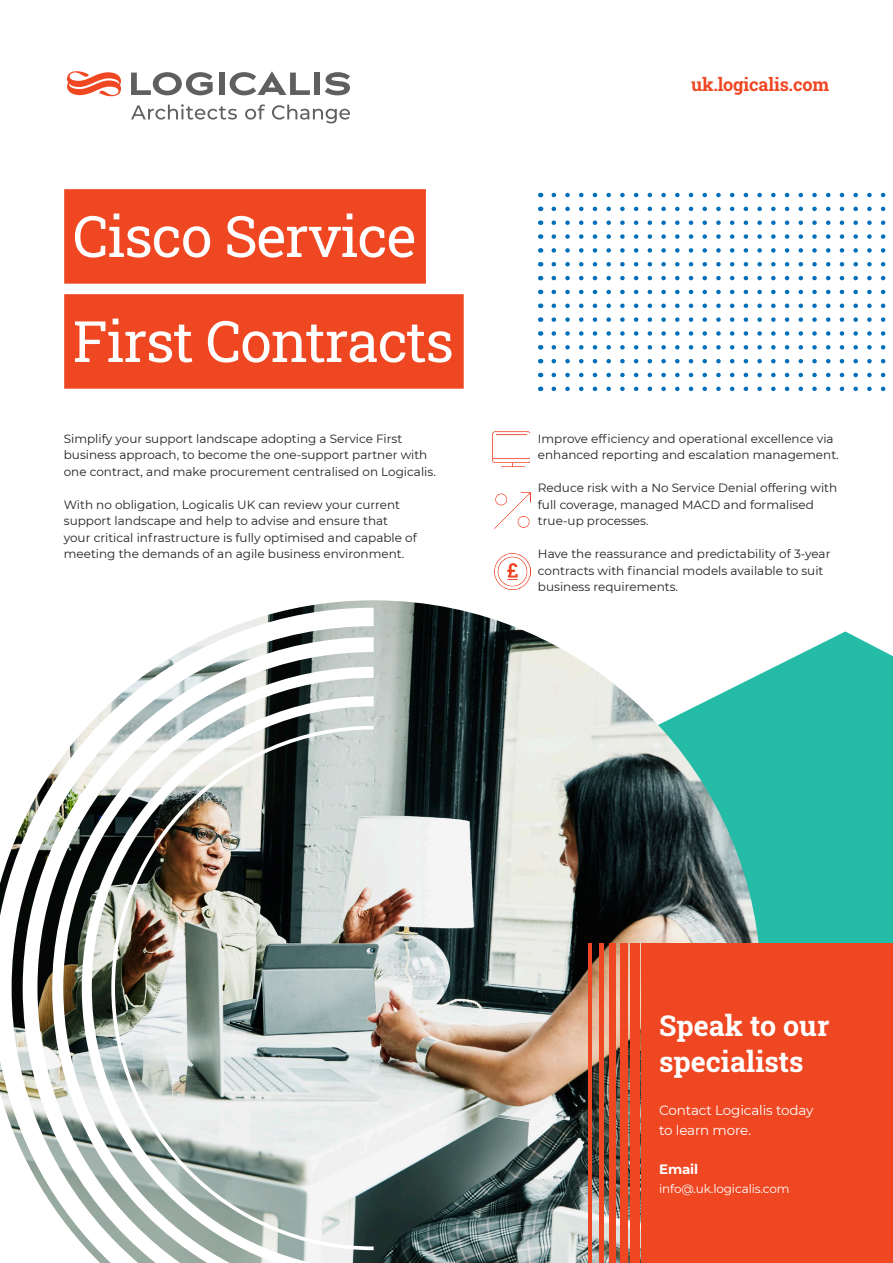
<style>
.page{position:relative;width:893px;height:1263px;background:#fff}
.page>*{position:absolute;margin:0;border:0;box-sizing:border-box;transform-origin:0 0}
.t1{font:57px "Roboto Slab";letter-spacing:-.02em;color:#fff}
.t2{font:700 28.5px "Roboto Slab";color:#fff}
.t3{font:700 18px "Roboto Slab";letter-spacing:-.01em;color:#ef4722}
.t4{font:13.5px/19.5px "Montserrat";letter-spacing:-.01em;color:#fff}
.t5{font:700 13.5px "Montserrat";letter-spacing:-.01em;color:#fff}
.t6{font:12px/16.5px "Montserrat";color:#231f20}
.t7{font:12px "Montserrat";letter-spacing:-.01em;color:#fff}
</style>
<div class="page">
<div style="left:761px;top:631px;width:132px;height:312px;background:#24bca6"></div>
<svg style="left:554px;top:331px;width:332px;height:5px"></svg>
<svg style="left:554px;top:317px;width:332px;height:5px"></svg>
<svg style="left:554px;top:387px;width:332px;height:4px"></svg>
<svg style="left:554px;top:303px;width:332px;height:5px"></svg>
<svg style="left:554px;top:373px;width:332px;height:4px"></svg>
<svg style="left:554px;top:290px;width:332px;height:4px"></svg>
<svg style="left:554px;top:248px;width:332px;height:5px"></svg>
<svg style="left:554px;top:359px;width:332px;height:4px"></svg>
<svg style="left:554px;top:276px;width:332px;height:4px"></svg>
<svg style="left:554px;top:234px;width:332px;height:5px"></svg>
<svg style="left:554px;top:345px;width:332px;height:5px"></svg>
<svg style="left:554px;top:262px;width:332px;height:4px"></svg>
<svg style="left:554px;top:220px;width:332px;height:5px"></svg>
<svg style="left:554px;top:207px;width:332px;height:4px"></svg>
<svg style="left:554px;top:193px;width:332px;height:4px"></svg>
<img style="left:0;top:600px;width:761px;height:663px">
<div style="left:609px;top:943px;width:7px;height:320px;background:#ef4722"></div>
<hr style="left:599px;top:943px;width:4px;height:320px;background:#ef4722">
<hr style="left:588px;top:943px;width:3px;height:320px;background:#ef4722">
<div style="left:641px;top:943px;width:252px;height:320px;background:#ef4722"></div>
<div style="left:631px;top:943px;width:9px;height:320px;background:#ef4722"></div>
<div style="left:620px;top:943px;width:8px;height:320px;background:#ef4722"></div>
<div style="left:64px;top:189px;width:362px;height:95px;background:#ef4722"></div>
<div style="left:64px;top:294px;width:400px;height:95px;background:#ef4722"></div>
<img style="left:494px;top:492px;width:36px;height:36px">
<img style="left:492px;top:431px;width:38px;height:35px">
<img style="left:494px;top:554px;width:36px;height:36px">
<div style="left:219px;top:73px;width:5px;height:22px;background:#5f5f62"></div>
<div style="left:314px;top:73px;width:6px;height:22px;background:#5f5f62"></div>
<svg style="left:131px;top:72px;width:82px;height:23px"></svg>
<svg style="left:230px;top:71px;width:80px;height:24px"></svg>
<svg style="left:325px;top:72px;width:25px;height:23px"></svg>
<svg style="left:67px;top:71px;width:54px;height:25px"></svg>
<svg style="left:131px;top:104px;width:106px;height:16px"></svg>
<svg style="left:245px;top:104px;width:20px;height:16px"></svg>
<svg style="left:272px;top:105px;width:78px;height:18px"></svg>
<p class="t1" style="left:73px;top:197px;width:345px">Cisco Service</p>
<p class="t1" style="left:73px;top:302px;width:383px">First Contracts</p>
<p class="t6" style="left:64px;top:430px;width:374px">Simplify your support landscape adopting a Service First business approach, to become the one-support partner with one contract, and make procurement centralised on Logicalis.</p>
<p class="t6" style="left:64px;top:496px;width:354px">With no obligation, Logicalis UK can review your current support landscape and help to advise and ensure that your critical infrastructure is fully optimised and capable of meeting the demands of an agile business environment.</p>
<p class="t3" style="left:691px;top:73px;width:140px">uk.logicalis.com</p>
<p class="t6" style="left:538px;top:430px;width:302px">Improve efficiency and operational excellence via enhanced reporting and escalation management.</p>
<p class="t6" style="left:538px;top:479px;width:301px">Reduce risk with a No Service Denial offering with full coverage, managed MACD and formalised true-up processes.</p>
<p class="t6" style="left:538px;top:545px;width:294px">Have the reassurance and predictability of 3-year contracts with financial models available to suit business requirements.</p>
<p class="t2" style="left:659px;top:1006px;width:172px">Speak to our</p>
<p class="t2" style="left:659px;top:1042px;width:146px">specialists</p>
<p class="t4" style="left:659px;top:1100px;width:156px">Contact Logicalis today to learn more.</p>
<p class="t5" style="left:659px;top:1159px;width:41px">Email</p>
<p class="t7" style="left:659px;top:1181px;width:132px">info@.uk.logicalis.com</p>
</div>
